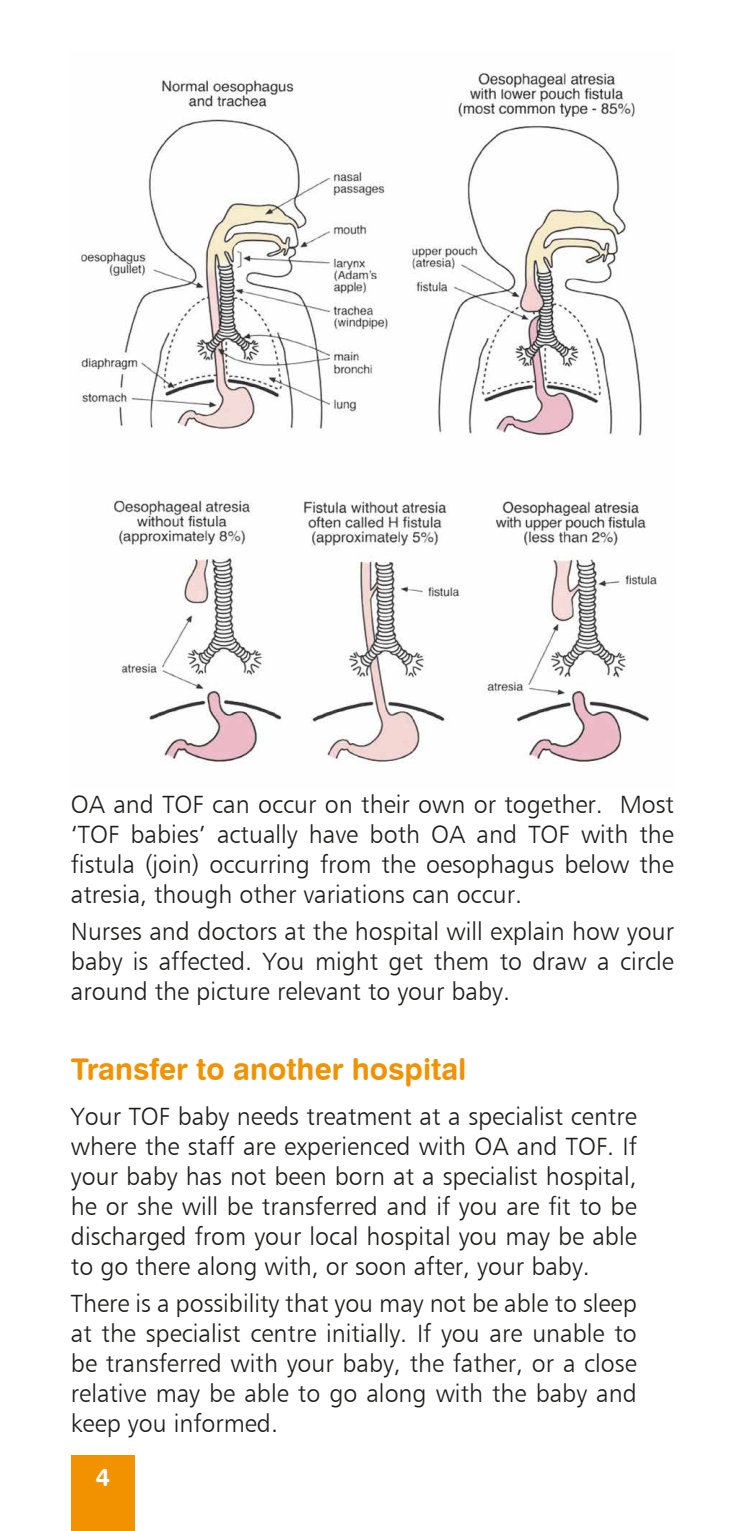
<style>
.page{position:relative;width:745px;height:1531px;background:#fff}
.page>*{position:absolute;margin:0;border:0;box-sizing:border-box;transform-origin:0 0}
.t1{font:30px "Swiss 721 BT Bold Rounded";color:#f39200}
.t2{font:25px/30px "Humanist 777 BT Light B";color:#1d1d1b;text-align:justify}
.t3{font:25px "Swiss 721 BT Bold Rounded";color:#fff}
</style>
<div class="page">
<div style="left:71px;top:1456px;width:64px;height:75px;background:#f39200"></div>
<img style="left:80px;top:72px;width:577px;height:692px">
<p class="t2" style="left:71px;top:789px;width:604px">OA and TOF can occur on their own or together. Most ‘TOF babies’ actually have both OA and TOF with the fistula (join) occurring from the oesophagus below the atresia, though other variations can occur.</p>
<p class="t2" style="left:71px;top:916px;width:604px">Nurses and doctors at the hospital will explain how your baby is affected. You might get them to draw a circle around the picture relevant to your baby.</p>
<p class="t1" style="left:71px;top:1050px;width:397px">Transfer to another hospital</p>
<p class="t2" style="left:71px;top:1100px;width:567px">Your TOF baby needs treatment at a specialist centre where the staff are experienced with OA and TOF. If your baby has not been born at a specialist hospital, he or she will be transferred and if you are fit to be discharged from your local hospital you may be able to go there along with, or soon after, your baby.</p>
<p class="t2" style="left:71px;top:1287px;width:567px">There is a possibility that you may not be able to sleep at the specialist centre initially. If you are unable to be transferred with your baby, the father, or a close relative may be able to go along with the baby and keep you informed.</p>
<p class="t3" style="left:96px;top:1461px;width:16px">4</p>
</div>
